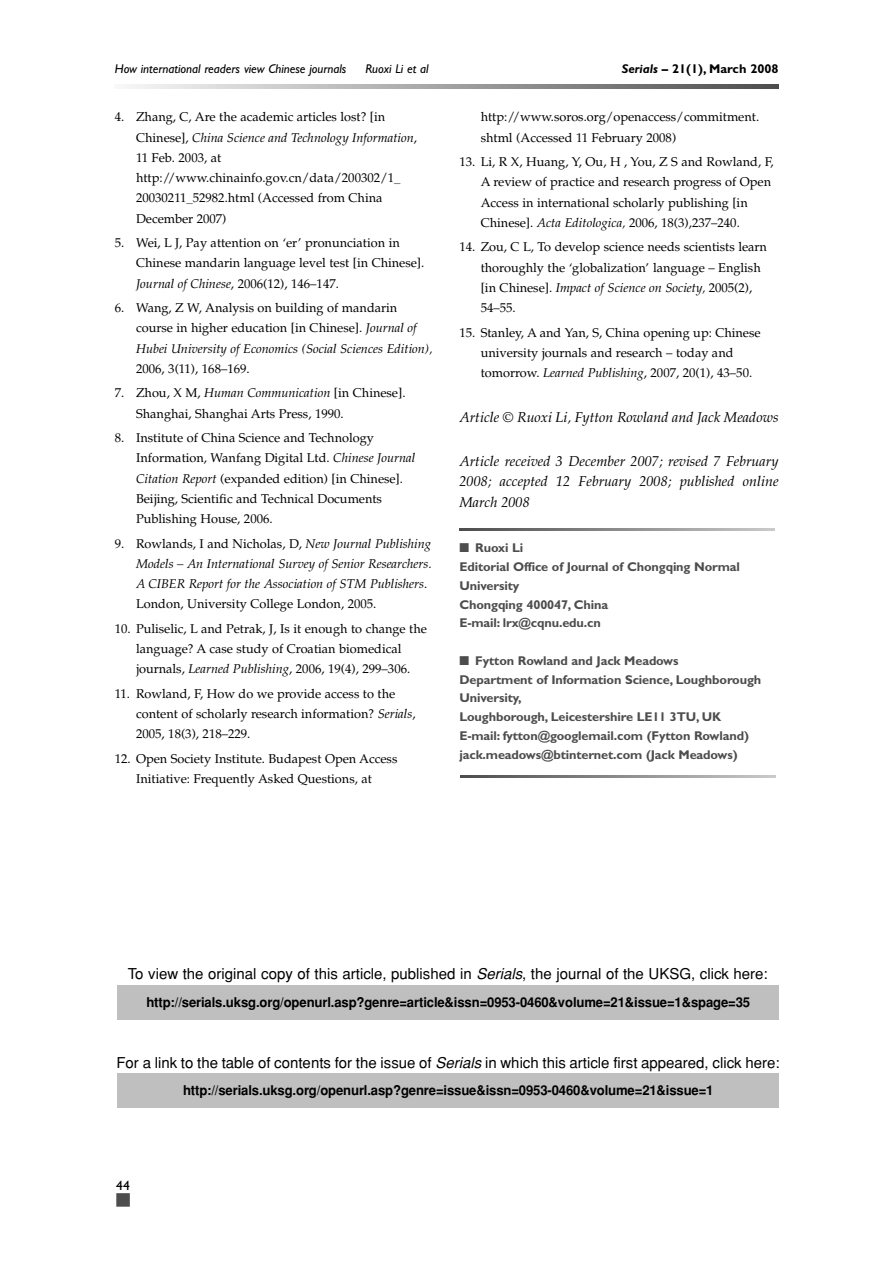
<style>
.page{position:relative;width:893px;height:1263px;background:#fff}
.page>*{position:absolute;margin:0;border:0;box-sizing:border-box;transform-origin:0 0}
.t1{font:15px "Helvetica";color:#000}
.t2{font:italic 14.25px/20.2px "Palatino";color:#000;text-align:justify}
.t3{font:700 13.5px "Helvetica";letter-spacing:-.01em;color:#000}
.t4{font:13.5px "Gill Sans";color:#000}
.t5{font:12.75px/20.2px "Palatino";color:#000}
.t6{font:700 12.75px/18.8px "Gill Sans";letter-spacing:-.01em;color:#4d4d4d}
.t7{font:italic 12.75px/20.2px "Palatino";color:#000}
.t8{font:italic 12.75px "Gill Sans";color:#000}
.t9{font:700 12.75px "Gill Sans";color:#000}
.s1{font-style:italic}
.s2{font-style:normal}
</style>
<div class="page">
<svg style="left:461px;top:775px;width:314px;height:2px"></svg>
<svg style="left:459px;top:529px;width:315px;height:2px"></svg>
<svg style="left:130px;top:85px;width:648px;height:3px"></svg>
<div style="left:116px;top:1193px;width:14px;height:14px;background:#4d4d4d"></div>
<div style="left:117px;top:985px;width:662px;height:35px;background:#bfbfbf"></div>
<div style="left:117px;top:1073px;width:662px;height:35px;background:#bfbfbf"></div>
<p class="t8" style="left:115px;top:64px;width:233px">How international readers view Chinese journals</p>
<p class="t8" style="left:365px;top:64px;width:64px">Ruoxi Li et al</p>
<p class="t9" style="left:621px;top:64px;width:158px"><span class="s1">Serials</span> – 21(1), March 2008</p>
<p class="t5" style="left:136px;top:108px;width:282px;text-indent:-21px">4. Zhang, C, Are the academic articles lost? [in Chinese], <span class="s1">China Science and Technology Information</span>, 11 Feb. 2003, at http://www.chinainfo.gov.cn/data/200302/1_ 20030211_52982.html (Accessed from China December 2007)</p>
<p class="t5" style="left:136px;top:234px;width:290px;text-indent:-21px">5. Wei, L J, Pay attention on ‘er’ pronunciation in<br>Chinese mandarin language level test [in Chinese].<br><span class="s1">Journal of Chinese</span>, 2006(12), 146–147.</p>
<p class="t5" style="left:136px;top:299px;width:298px;text-indent:-21px">6. Wang, Z W, Analysis on building of mandarin course in higher education [in Chinese]. <span class="s1">Journal of<br>Hubei University of Economics (Social Sciences Edition),</span></p>
<p class="t5" style="left:136px;top:360px;width:115px">2006, 3(11), 168–169.</p>
<p class="t5" style="left:136px;top:384px;width:271px;text-indent:-21px">7. Zhou, X M, <span class="s1">Human Communication</span> [in Chinese].<br>Shanghai, Shanghai Arts Press, 1990.</p>
<p class="t5" style="left:136px;top:429px;width:281px;text-indent:-21px">8. Institute of China Science and Technology Information, Wanfang Digital Ltd. <span class="s1">Chinese Journal Citation Report</span> (expanded edition) [in Chinese].<br>Beijing, Scientific and Technical Documents Publishing House, 2006.</p>
<p class="t7" style="left:136px;top:535px;width:297px;text-indent:-21px"><span class="s2">9. Rowlands, I and Nicholas, D,</span> New Journal Publishing Models – An International Survey of Senior Researchers.<br>A CIBER Report for the Association of STM Publishers<span class="s2">.<br>London, University College London, 2005.</span></p>
<p class="t5" style="left:115px;top:620px;width:313px;text-align:center">10. Puliselic, L and Petrak, J, Is it enough to change the language? A case study of Croatian biomedical journals, <span class="s1">Learned Publishing</span>, 2006, 19(4), 299–306.</p>
<p class="t5" style="left:136px;top:685px;width:281px;text-indent:-21px">11. Rowland, F, How do we provide access to the content of scholarly research information? <span class="s1">Serials</span>,<br>2005, 18(3), 218–229.</p>
<p class="t5" style="left:115px;top:750px;width:284px;text-align:center">12. Open Society Institute. Budapest Open Access<br>Initiative: Frequently Asked Questions, at</p>
<p class="t5" style="left:480px;top:108px;width:280px">http://www.soros.org/openaccess/commitment. shtml (Accessed 11 February 2008)</p>
<p class="t5" style="left:480px;top:153px;width:294px;text-indent:-21px">13. Li, R X, Huang, Y, Ou, H , You, Z S and Rowland, F, A review of practice and research progress of Open Access in international scholarly publishing [in Chinese]. <span class="s1">Acta Editologica,</span> 2006, 18(3),237–240.</p>
<p class="t5" style="left:480px;top:238px;width:288px;text-indent:-21px">14. Zou, C L, To develop science needs scientists learn thoroughly the ‘globalization’ language – English [in Chinese]. <span class="s1">Impact of Science on Society,</span> 2005(2), 54–55.</p>
<p class="t5" style="left:480px;top:324px;width:281px;text-indent:-21px">15. Stanley, A and Yan, S, China opening up: Chinese university journals and research – today and tomorrow. <span class="s1">Learned Publishing</span>, 2007, 20(1), 43–50.</p>
<p class="t2" style="left:459px;top:409px;width:320px">Article © Ruoxi Li, Fytton Rowland and Jack Meadows</p>
<p class="t2" style="left:459px;top:453px;width:320px">Article received 3 December 2007; revised 7 February 2008; accepted 12 February 2008; published online March 2008</p>
<p class="t6" style="left:459px;top:540px;width:282px">■ Ruoxi Li<br>Editorial Office of Journal of Chongqing Normal<br>University<br>Chongqing 400047, China<br>E-mail: lrx@cqnu.edu.cn</p>
<p class="t6" style="left:459px;top:653px;width:303px">■ Fytton Rowland and Jack Meadows<br>Department of Information Science, Loughborough University,<br>Loughborough, Leicestershire LE11 3TU, UK E-mail: fytton@googlemail.com (Fytton Rowland) jack.meadows@btinternet.com (Jack Meadows)</p>
<p class="t1" style="left:128px;top:968px;width:641px">To view the original copy of this article, published in <span class="s1">Serials</span>, the journal of the UKSG, click here:</p>
<p class="t3" style="left:146px;top:997px;width:605px">http://serials.uksg.org/openurl.asp?genre=article&amp;issn=0953-0460&amp;volume=21&amp;issue=1&amp;spage=35</p>
<p class="t1" style="left:116px;top:1057px;width:664px">For a link to the table of contents for the issue of <span class="s1">Serials</span> in which this article first appeared, click here:</p>
<p class="t3" style="left:183px;top:1086px;width:532px">http://serials.uksg.org/openurl.asp?genre=issue&amp;issn=0953-0460&amp;volume=21&amp;issue=1</p>
<p class="t4" style="left:116px;top:1181px;width:15px">44</p>
</div>
